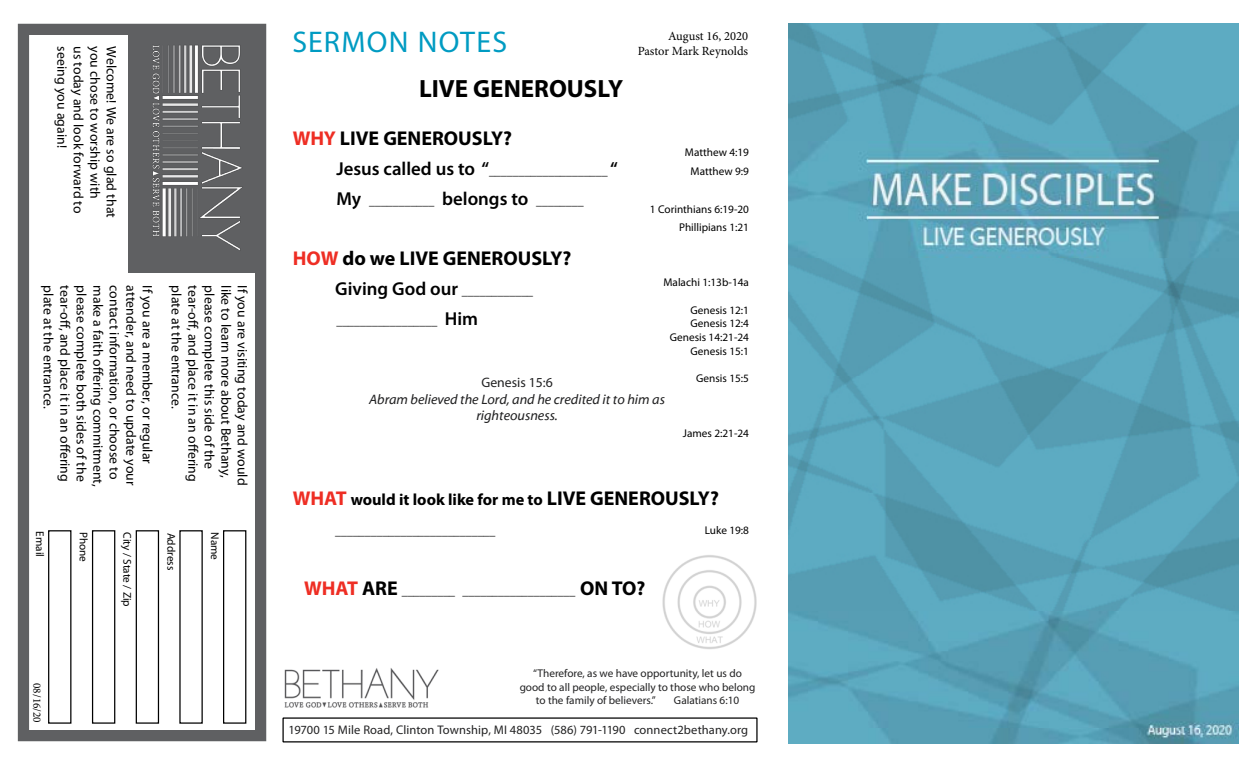
<style>
.page{position:relative;width:1260px;height:765px;background:#fff}
.page>*{position:absolute;margin:0;border:0;box-sizing:border-box;transform-origin:0 0}
.t1{font:30px "Myriad Pro";letter-spacing:.045em;color:#009bc2}
.t2{font:700 25px "Myriad Pro";color:#000}
.t3{font:700 20px "Myriad Pro";color:#000}
.t4{font:600 18.75px "Myriad Pro";color:#000}
.t5{font:700 16.25px "Myriad Pro";color:#000}
.t6{font:13.75px "Myriad Pro";letter-spacing:.005em;color:#000}
.t7{font:italic 13.75px/16.5px "Myriad Web Pro";color:#222223;text-align:center}
.t8{font:13.75px "Myriad Pro";color:#222223}
.t9{font:12.5px "Myriad Pro";letter-spacing:.005em;color:#222223}
.t10{font:12.5px/15px "Minion Pro";letter-spacing:-.005em;color:#000;text-align:right}
.t11{font:600 11.88px "Myriad Pro";color:#000}
.t12{font:11.25px/13.8px "Myriad Pro";color:#000;text-align:right}
.t13{font:11.25px "Myriad Pro";color:#222223}
.t14{font:11.25px "Minion Pro";color:#000}
.s1{color:#ee2e24}
.s2{font-size:18.75px}
.s3{font-size:11.88px}
.s4{font-size:20px;color:#ee2e24}
.s5{font-size:20px}
.s6{font-weight:700;font-size:20px;color:#ee2e24}
.s7{font-weight:700;font-size:20px}
</style>
<div class="page">
<img style="left:284px;top:668px;width:155px;height:40px">
<img style="left:662px;top:555px;width:95px;height:94px">
<div style="left:18px;top:24px;width:248px;height:717px;border:11px solid #5f6062"></div>
<div style="left:128px;top:32px;width:130px;height:241px;background:#5f6062"></div>
<div style="left:223px;top:530px;width:23px;height:194px;border:1px solid #000"></div>
<div style="left:92px;top:530px;width:23px;height:194px;border:1px solid #000"></div>
<div style="left:136px;top:530px;width:23px;height:194px;border:1px solid #000"></div>
<div style="left:48px;top:530px;width:23px;height:194px;border:1px solid #000"></div>
<img style="left:152px;top:45px;width:90px;height:205px">
<img style="left:789px;top:24px;width:450px;height:720px">
<p class="t6" style="left:71px;top:46px;width:103px;rotate:90deg">seeing you again!</p>
<p class="t6" style="left:87px;top:46px;width:169px;rotate:90deg">us today and look forward to</p>
<p class="t6" style="left:104px;top:46px;width:154px;rotate:90deg">you chose to worship with</p>
<p class="t6" style="left:120px;top:46px;width:173px;rotate:90deg">Welcome! We are so glad that</p>
<p class="t6" style="left:57px;top:285px;width:125px;rotate:90deg">plate at the entrance.</p>
<p class="t6" style="left:74px;top:285px;width:198px;rotate:90deg">tear-off, and place it in an offering</p>
<p class="t6" style="left:90px;top:285px;width:198px;rotate:90deg">please complete both sides of the</p>
<p class="t6" style="left:107px;top:285px;width:203px;rotate:90deg">make a faith offering commitment,</p>
<p class="t6" style="left:123px;top:285px;width:196px;rotate:90deg">contact information, or choose to</p>
<p class="t6" style="left:140px;top:285px;width:202px;rotate:90deg">attender, and need to update your</p>
<p class="t6" style="left:156px;top:285px;width:180px;rotate:90deg">If you are a member, or regular</p>
<p class="t6" style="left:185px;top:285px;width:125px;rotate:90deg">plate at the entrance.</p>
<p class="t6" style="left:202px;top:285px;width:198px;rotate:90deg">tear-off, and place it in an offering</p>
<p class="t6" style="left:218px;top:285px;width:185px;rotate:90deg">please complete this side of the</p>
<p class="t6" style="left:235px;top:285px;width:194px;rotate:90deg">like to learn more about Bethany,</p>
<p class="t6" style="left:251px;top:285px;width:201px;rotate:90deg">If you are visiting today and would</p>
<p class="t12" style="left:47px;top:531px;width:27px;rotate:90deg">Email</p>
<p class="t12" style="left:91px;top:532px;width:32px;rotate:90deg">Phone</p>
<p class="t12" style="left:134px;top:532px;width:76px;rotate:90deg">City / State / Zip</p>
<p class="t12" style="left:178px;top:533px;width:39px;rotate:90deg">Address</p>
<p class="t12" style="left:222px;top:532px;width:29px;rotate:90deg">Name</p>
<p class="t14" style="left:45px;top:683px;width:41px;rotate:90deg">08/16/20</p>
<h1 class="t1" style="left:292px;top:24px;width:216px">SERMON NOTES</h1>
<p class="t10" style="left:638px;top:28px;width:112px">August 16, 2020<br>Pastor Mark Reynolds</p>
<h2 class="t2" style="left:419px;top:72px;width:205px">LIVE GENEROUSLY</h2>
<h3 class="t3" style="left:293px;top:125px;width:221px"><span class="s1">WHY</span> LIVE GENEROUSLY?</h3>
<p class="t11" style="left:336px;top:163px;width:283px"><span class="s2">Jesus called us to “</span>____________________ <span class="s2">“</span></p>
<p class="t11" style="left:336px;top:193px;width:249px"><span class="s2">My</span> ___________ <span class="s2">belongs to</span> ________</p>
<p class="t12" style="left:685px;top:143px;width:66px;line-height:18.8px;text-align:center">Matthew 4:19<br>Matthew 9:9</p>
<p class="t12" style="left:650px;top:199px;width:101px;line-height:18.8px">1 Corinthians 6:19-20<br>Phillipians 1:21</p>
<h3 class="t3" style="left:293px;top:245px;width:280px"><span class="s1">HOW</span> do we LIVE GENEROUSLY?</h3>
<h3 class="t4" style="left:335px;top:276px;width:200px">Giving God our <span class="s3">____________</span></h3>
<p class="t11" style="left:336px;top:313px;width:143px">_________________ <span class="s2">Him</span></p>
<p class="t12" style="left:663px;top:275px;width:87px">Malachi 1:13b-14a</p>
<p class="t12" style="left:670px;top:303px;width:81px">Genesis 12:1<br>Genesis 12:4<br>Genesis 14:21-24<br>Genesis 15:1</p>
<p class="t12" style="left:696px;top:372px;width:54px">Gensis 15:5</p>
<p class="t8" style="left:481px;top:374px;width:73px">Genesis 15:6</p>
<p class="t7" style="left:369px;top:391px;width:297px">Abram believed the Lord, and he credited it to him as righteousness.</p>
<p class="t12" style="left:683px;top:427px;width:68px">James 2:21-24</p>
<p class="t5" style="left:293px;top:488px;width:428px"><span class="s4">WHAT</span> would it look like for me to <span class="s5">LIVE GENEROUSLY?</span></p>
<p class="t11" style="left:335px;top:523px;width:162px">___________________________</p>
<p class="t12" style="left:705px;top:523px;width:46px">Luke 19:8</p>
<p class="t11" style="left:304px;top:583px;width:343px"><span class="s6">WHAT</span> <span class="s7">ARE</span> _________ ___________________ <span class="s7">ON TO?</span></p>
<p class="t13" style="left:533px;top:666px;width:210px">“Therefore, as we have opportunity, let us do</p>
<p class="t13" style="left:520px;top:680px;width:237px">good to all people, especially to those who belong</p>
<p class="t13" style="left:536px;top:693px;width:122px">to the family of believers.”</p>
<p class="t13" style="left:674px;top:693px;width:67px">Galatians 6:10</p>
<p class="t9" style="left:289px;top:722px;width:461px">19700 15 Mile Road, Clinton Township, MI 48035 (586) 791-1190 connect2bethany.org</p>
</div>
